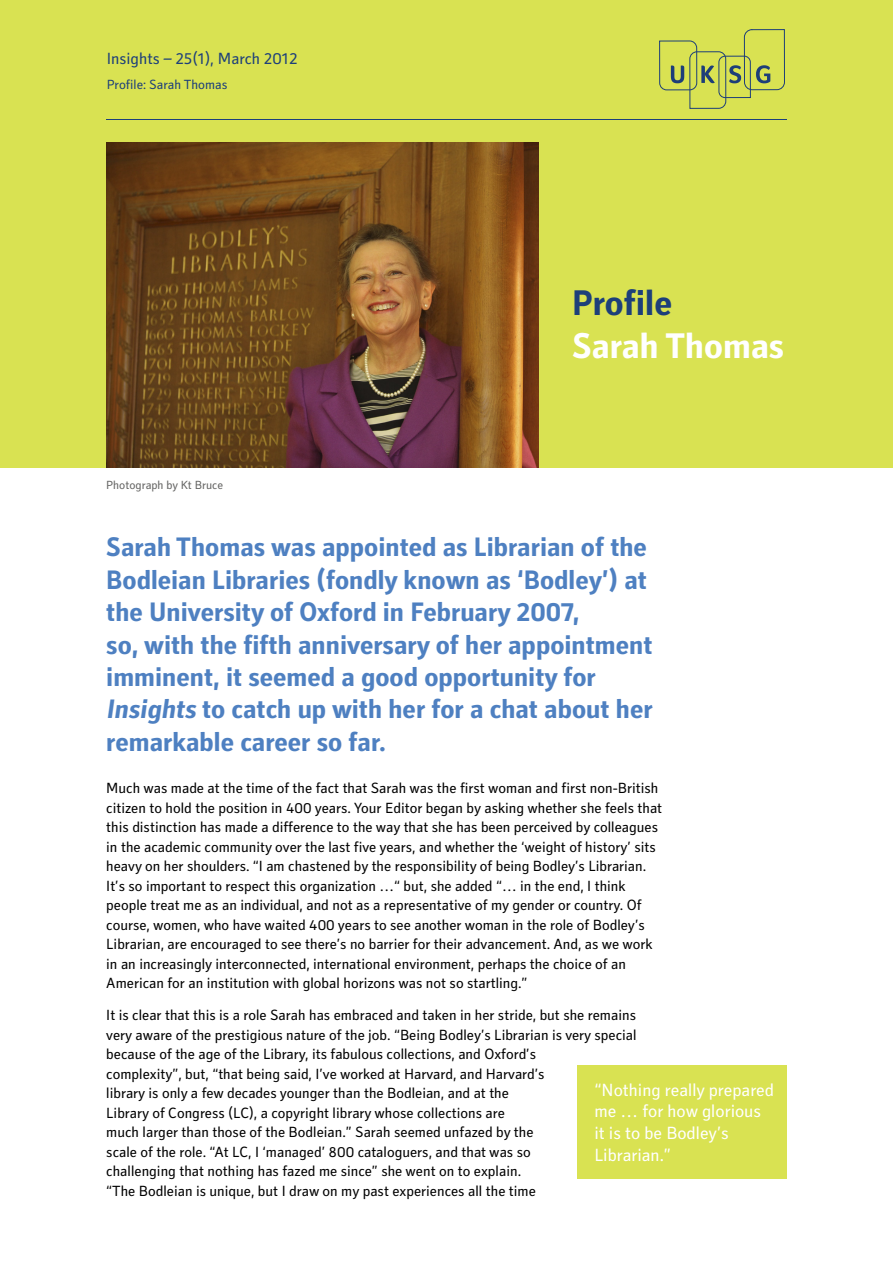
<style>
.page{position:relative;width:893px;height:1263px;background:#fff}
.page>*{position:absolute;margin:0;border:0;box-sizing:border-box;transform-origin:0 0}
.t1{font:700 36px "Secca Std";color:#fff}
.t2{font:700 36px "Secca Std";color:#1d3f7a}
.t3{font:700 27px/32.4px "Secca Std";color:#4e80c1}
.t4{font:18px/21.6px "Secca Std";color:#fff}
.t5{font:16.5px "Secca Std";color:#1d3f7a}
.t6{font:15px/19.5px "Secca Std";color:#000}
.t7{font:13.5px "Secca Std";color:#1d3f7a}
.t8{font:12px "Secca Std";color:#636362}
</style>
<div class="page">
<div style="left:0;top:0;width:893px;height:468px;background:#d9e252"></div>
<div style="left:577px;top:1065px;width:210px;height:113px;background:#d9e252"></div>
<hr style="left:106px;top:119px;width:681px;height:1px;background:#1d3f7a">
<svg style="left:659px;top:29px;width:126px;height:80px"></svg>
<img style="left:106px;top:142px;width:433px;height:326px">
<p class="t5" style="left:107px;top:49px;width:192px">Insights – 25(1), March 2012</p>
<p class="t7" style="left:107px;top:77px;width:122px">Profile: Sarah Thomas</p>
<p class="t8" style="left:106px;top:478px;width:118px">Photograph by Kt Bruce</p>
<h1 class="t2" style="left:572px;top:282px;width:101px">Profile</h1>
<h1 class="t1" style="left:572px;top:325px;width:214px">Sarah Thomas</h1>
<p class="t3" style="left:106px;top:532px;width:548px">Sarah Thomas was appointed as Librarian of the Bodleian Libraries (fondly known as ‘Bodley’) at the University of Oxford in February 2007,<br>so, with the fifth anniversary of her appointment imminent, it seemed a good opportunity for Insights to catch up with her for a chat about her remarkable career so far.</p>
<p class="t6" style="left:106px;top:779px;width:557px">Much was made at the time of the fact that Sarah was the first woman and first non-British citizen to hold the position in 400 years. Your Editor began by asking whether she feels that this distinction has made a difference to the way that she has been perceived by colleagues in the academic community over the last five years, and whether the ‘weight of history’ sits heavy on her shoulders. “I am chastened by the responsibility of being Bodley’s Librarian.<br>It’s so important to respect this organization …“ but, she added “… in the end, I think people treat me as an individual, and not as a representative of my gender or country. Of course, women, who have waited 400 years to see another woman in the role of Bodley’s Librarian, are encouraged to see there’s no barrier for their advancement. And, as we work in an increasingly interconnected, international environment, perhaps the choice of an American for an institution with global horizons was not so startling.”</p>
<p class="t6" style="left:106px;top:1006px;width:532px">It is clear that this is a role Sarah has embraced and taken in her stride, but she remains very aware of the prestigious nature of the job. “Being Bodley’s Librarian is very special because of the age of the Library, its fabulous collections, and Oxford’s<br>complexity”, but, “that being said, I’ve worked at Harvard, and Harvard’s<br>library is only a few decades younger than the Bodleian, and at the<br>Library of Congress (LC), a copyright library whose collections are<br>much larger than those of the Bodleian.” Sarah seemed unfazed by the<br>scale of the role. “At LC, I ‘managed’ 800 cataloguers, and that was so<br>challenging that nothing has fazed me since” she went on to explain.<br>“The Bodleian is unique, but I draw on my past experiences all the time</p>
<p class="t4" style="left:594px;top:1079px;width:181px">“Nothing really prepared me … for how glorious it is to be Bodley’s<br>Librarian.”</p>
</div>
